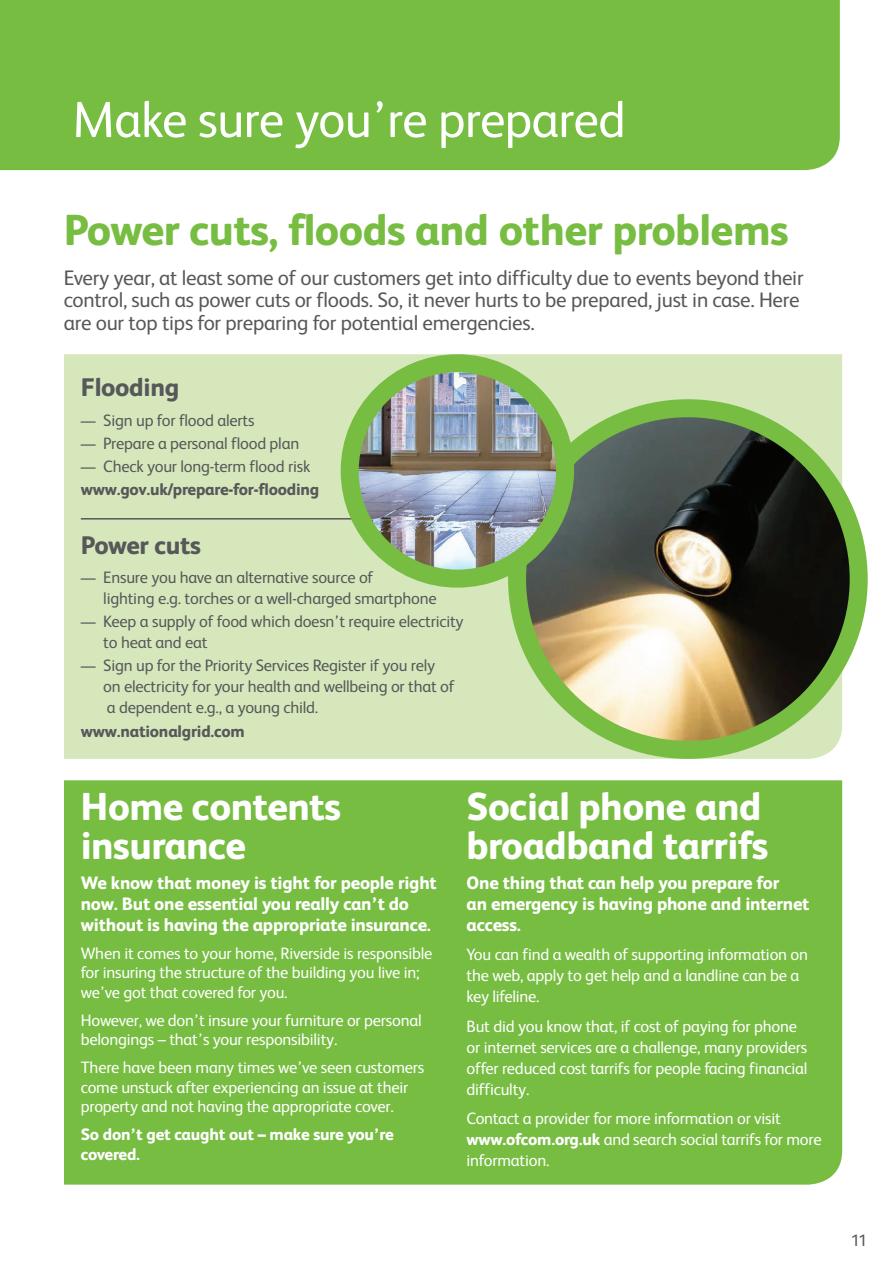
<style>
.page{position:relative;width:893px;height:1263px;background:#fff}
.page>*{position:absolute;margin:0;border:0;box-sizing:border-box;transform-origin:0 0}
.t1{font:51px "FS Albert";letter-spacing:-.015em;color:#fff}
.t2{font:800 43.5px "FS Albert";letter-spacing:-.015em;color:#77bd42}
.t3{font:800 39px/39px "FS Albert";letter-spacing:-.015em;color:#fff}
.t4{font:800 25.5px "FS Albert";letter-spacing:-.015em;color:#57585a}
.t5{font:21px/22.5px "FS Albert";letter-spacing:-.015em;color:#57585a}
.t6{font:800 18px/21px "FS Albert";letter-spacing:-.015em;color:#fff}
.t7{font:16.5px/21px "FS Albert";letter-spacing:-.015em;color:#fff}
.t8{font:16.5px/21px "FS Albert";letter-spacing:-.015em;color:#57585a}
.t9{font:800 16.5px "FS Albert";letter-spacing:-.015em;color:#57585a}
.t10{font:800 16.5px/19.5px "FS Albert";letter-spacing:-.015em;color:#fff}
.s1{font-size:15px}
.s2{font-weight:800}
</style>
<div class="page">
<div style="left:64px;top:354px;width:778px;height:405px;background:#d6e8bb"></div>
<div style="left:0;top:0;width:840px;height:170px;background:#77bd42"></div>
<div style="left:64px;top:780px;width:778px;height:405px;background:#77bd42"></div>
<hr style="left:81px;top:518px;width:567px;height:1px;background:#57585a">
<img style="left:517px;top:408px;width:342px;height:342px;border-radius:171px">
<div style="left:508px;top:399px;width:360px;height:360px;border:18px solid #77bd42;border-radius:50%"></div>
<img style="left:350px;top:372px;width:215px;height:207px">
<div style="left:341px;top:354px;width:233px;height:234px;border:18px solid #77bd42;border-radius:50%"></div>
<p class="t1" style="left:72px;top:86px;width:555px">Make sure you’re prepared</p>
<p class="t2" style="left:64px;top:199px;width:726px">Power cuts, floods and other problems</p>
<p class="t5" style="left:64px;top:265px;width:741px">Every year, at least some of our customers get into difficulty due to events beyond their control, such as power cuts or floods. So, it never hurts to be prepared, just in case. Here are our top tips for preparing for potential emergencies.</p>
<p class="t4" style="left:81px;top:369px;width:100px">Flooding</p>
<p class="t8" style="left:81px;top:409px;width:175px"><span class="s1">—</span> Sign up for flood alerts</p>
<p class="t8" style="left:81px;top:432px;width:220px"><span class="s1">—</span> Prepare a personal flood plan</p>
<p class="t8" style="left:81px;top:455px;width:231px"><span class="s1">—</span> Check your long-term flood risk</p>
<p class="t9" style="left:81px;top:478px;width:240px">www.gov.uk/prepare-for-flooding</p>
<p class="t4" style="left:81px;top:526px;width:122px">Power cuts</p>
<p class="t8" style="left:103px;top:566px;width:335px;text-indent:-22px"><span class="s1">—</span> Ensure you have an alternative source of<br>lighting e.g. torches or a well-charged smartphone</p>
<p class="t8" style="left:103px;top:610px;width:362px;text-indent:-22px"><span class="s1">—</span> Keep a supply of food which doesn’t require electricity to heat and eat</p>
<p class="t8" style="left:103px;top:654px;width:353px;text-indent:-22px"><span class="s1">—</span> Sign up for the Priority Services Register if you rely on electricity for your health and wellbeing or that of a dependent e.g., a young child.</p>
<p class="t9" style="left:81px;top:719px;width:166px">www.nationalgrid.com</p>
<p class="t3" style="left:81px;top:785px;width:262px">Home contents insurance</p>
<p class="t6" style="left:81px;top:871px;width:358px">We know that money is tight for people right now. But one essential you really can’t do without is having the appropriate insurance.</p>
<p class="t7" style="left:81px;top:942px;width:353px;line-height:19.5px">When it comes to your home, Riverside is responsible for insuring the structure of the building you live in; we’ve got that covered for you.</p>
<p class="t7" style="left:81px;top:1009px;width:342px;line-height:19.5px">However, we don’t insure your furniture or personal belongings – that’s your responsibility.</p>
<p class="t7" style="left:81px;top:1057px;width:345px;line-height:19.5px">There have been many times we’ve seen customers come unstuck after experiencing an issue at their property and not having the appropriate cover.</p>
<p class="t10" style="left:81px;top:1124px;width:315px">So don’t get caught out – make sure you’re covered.</p>
<p class="t3" style="left:467px;top:785px;width:304px">Social phone and broadband tarrifs</p>
<p class="t6" style="left:467px;top:871px;width:344px">One thing that can help you prepare for<br>an emergency is having phone and internet access.</p>
<p class="t7" style="left:467px;top:943px;width:343px">You can find a wealth of supporting information on the web, apply to get help and a landline can be a key lifeline.</p>
<p class="t7" style="left:467px;top:1015px;width:342px">But did you know that, if cost of paying for phone or internet services are a challenge, many providers offer reduced cost tarrifs for people facing financial difficulty.</p>
<p class="t7" style="left:467px;top:1107px;width:357px">Contact a provider for more information or visit <span class="s2">www.ofcom.org.uk</span> and search social tarrifs for more information.</p>
<p class="t8" style="left:851px;top:1229px;width:18px">11</p>
</div>
